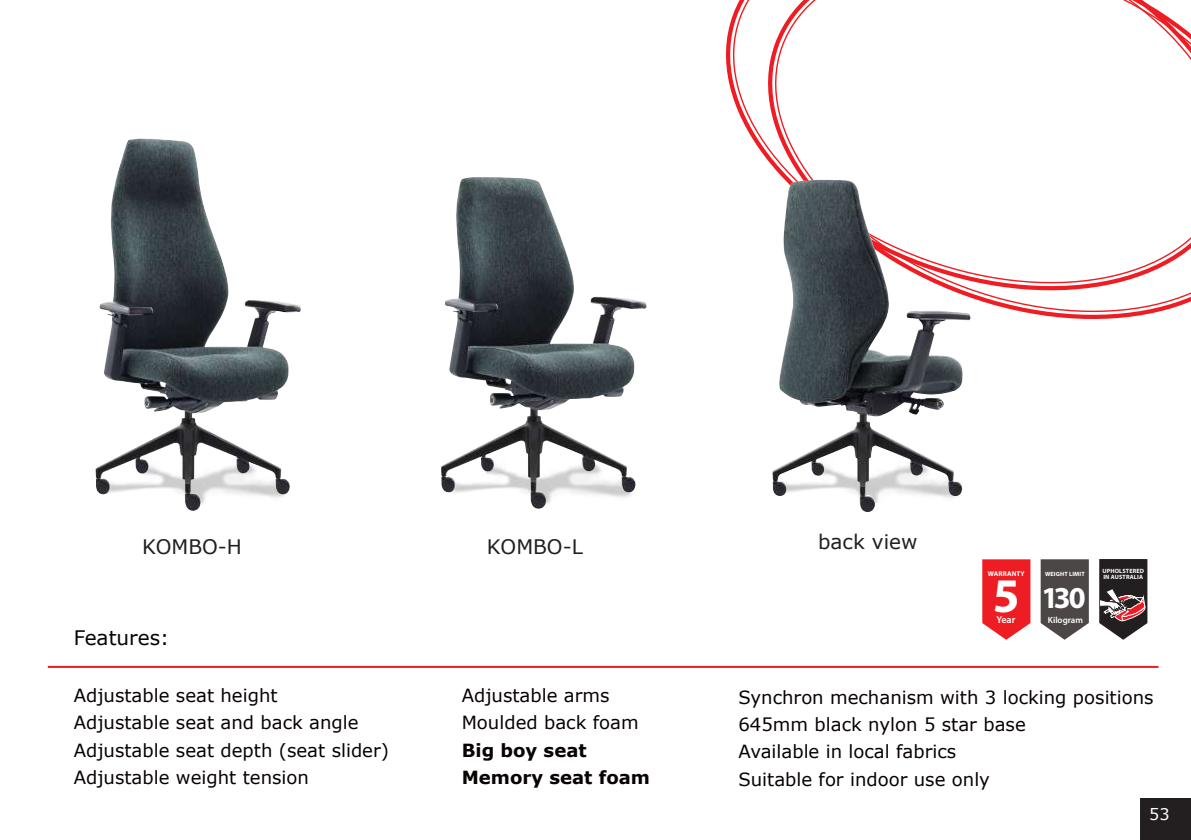
<style>
.page{position:relative;width:1191px;height:840px;background:#fff}
.page>*{position:absolute;margin:0;border:0;box-sizing:border-box;transform-origin:0 0}
.t1{font:700 48.4px "Myriad Pro";color:#fff}
.t2{font:700 30.4px "Myriad Pro";color:#fff}
.t3{font:20px "Verdana";color:#231f20}
.t4{font:20px "Verdana";color:#080302}
.t5{font:18.2px/27.4px "Verdana";color:#080302}
.t6{font:700 18.2px/27.4px "Verdana";color:#080302}
.t7{font:16px "Verdana";color:#fff}
.t8{font:600 10.2px "Myriad Pro";color:#fff}
.t9{font:600 9px "Myriad Pro";color:#fff}
.t10{font:700 7px "Myriad Pro";letter-spacing:.02em;color:#fff}
.t11{font:700 6.2px/5.8px "Myriad Pro";letter-spacing:.02em;color:#fff}
</style>
<div class="page">
<div style="left:1140px;top:797px;width:51px;height:42px;background:#231f20"></div>
<svg style="left:962px;top:307px;width:213px;height:7px"></svg>
<svg style="left:726px;top:0;width:465px;height:307px"></svg>
<hr style="left:48px;top:665px;width:1110px;height:2px;background:#ee1d23">
<img style="left:190px;top:465px;width:100px;height:46px">
<img style="left:536px;top:464px;width:100px;height:45px">
<img style="left:95px;top:138px;width:180px;height:372px">
<img style="left:441px;top:177px;width:181px;height:331px">
<img style="left:772px;top:180px;width:190px;height:331px">
<svg style="left:982px;top:559px;width:48px;height:80px;background:#ef3439"></svg>
<svg style="left:1099px;top:559px;width:48px;height:80px;background:#5b4d4e"></svg>
<svg style="left:1040px;top:559px;width:48px;height:80px;background:#5f5b5a"></svg>
<p class="t3" style="left:142px;top:533px;width:101px">KOMBO-H</p>
<p class="t4" style="left:74px;top:624px;width:97px">Features:</p>
<p class="t3" style="left:487px;top:533px;width:97px">KOMBO-L</p>
<p class="t3" style="left:818px;top:528px;width:101px">back view</p>
<p class="t10" style="left:988px;top:568px;width:38px">WARRANTY</p>
<h1 class="t1" style="left:993px;top:563px;width:28px">5</h1>
<p class="t8" style="left:996px;top:613px;width:20px">Year</p>
<p class="t11" style="left:1045px;top:570px;width:41px">WEIGHT LIMIT</p>
<h2 class="t2" style="left:1041px;top:577px;width:46px">130</h2>
<p class="t9" style="left:1047px;top:614px;width:37px">Kilogram</p>
<p class="t11" style="left:1102px;top:567px;width:43px">UPHOLSTERED<br>IN AUSTRALIA</p>
<p class="t5" style="left:74px;top:680px;width:317px">Adjustable seat height<br>Adjustable seat and back angle<br>Adjustable seat depth (seat slider)<br>Adjustable weight tension</p>
<p class="t5" style="left:462px;top:680px;width:178px">Adjustable arms<br>Moulded back foam</p>
<p class="t6" style="left:462px;top:735px;width:190px">Big boy seat<br>Memory seat foam</p>
<p class="t5" style="left:738px;top:682px;width:417px">Synchron mechanism with 3 locking positions<br>645mm black nylon 5 star base<br>Available in local fabrics<br>Suitable for indoor use only</p>
<p class="t7" style="left:1149px;top:802px;width:22px">53</p>
</div>
